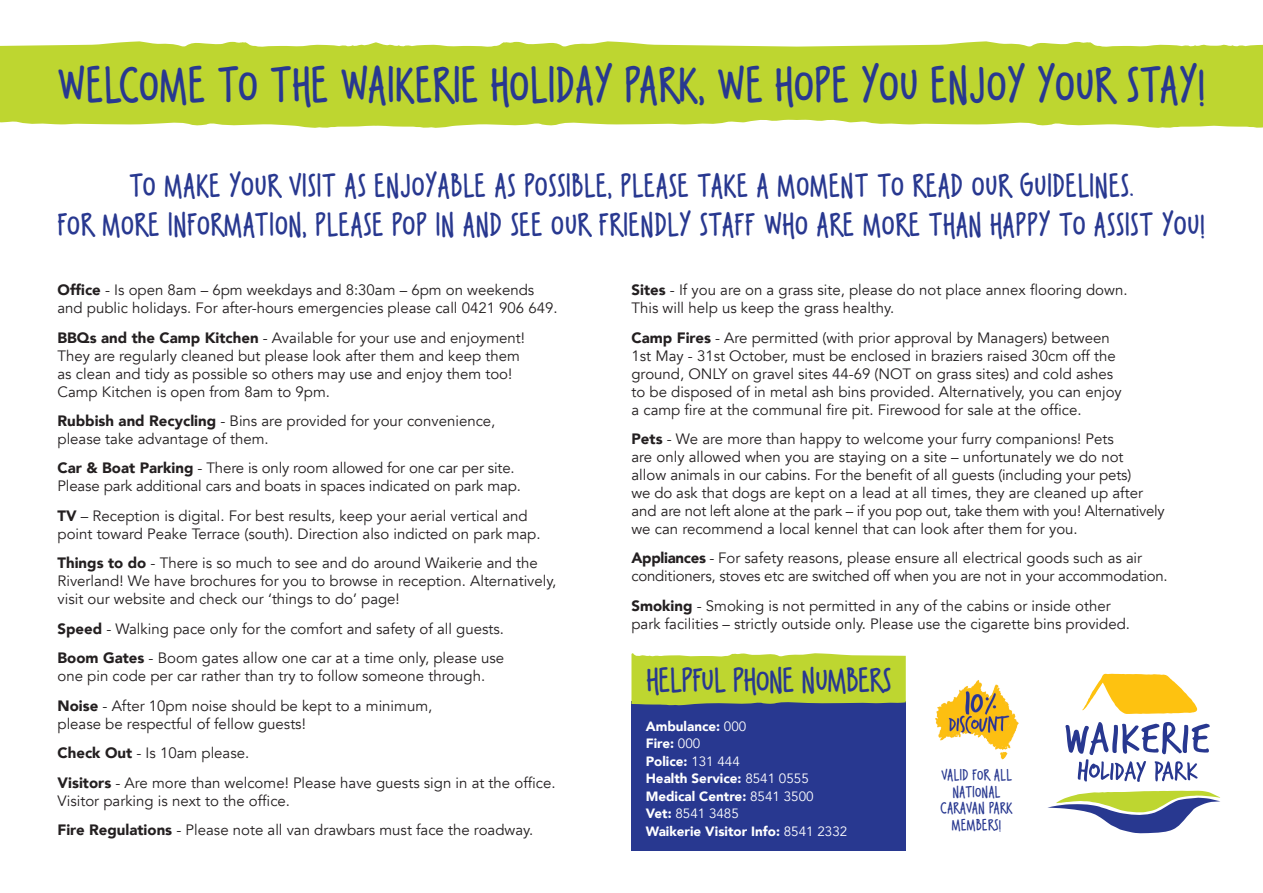
<style>
.page{position:relative;width:1263px;height:893px;background:#fff}
.page>*{position:absolute;margin:0;border:0;box-sizing:border-box;transform-origin:0 0}
.t1{font:700 47.25px "Lango Px";letter-spacing:.02em;color:#283890}
.t2{font:700 31.95px "Lango Px";color:#283890}
.t3{font:700 30.75px/38.4px "Lango Px";letter-spacing:.03em;color:#283890;text-align:center}
.t4{font:15px/18px "Avenir";color:#231f20}
.t5{font:700 15px/16.5px "Lango Px";letter-spacing:.03em;color:#283890;text-align:center}
.t6{font:900 13.5px/17.5px "Avenir";color:#fff}
.s1{font-weight:900}
.s2{font-weight:400}
</style>
<div class="page">
<svg style="left:0;top:41px;width:1263px;height:87px;fill:#bed630"></svg>
<div style="left:631px;top:701px;width:275px;height:149px;background:#283890"></div>
<svg style="left:631px;top:653px;width:275px;height:53px"></svg>
<svg style="left:1065px;top:722px;width:145px;height:60px"></svg>
<svg style="left:1082px;top:673px;width:115px;height:41px"></svg>
<svg style="left:1047px;top:791px;width:173px;height:43px"></svg>
<img style="left:935px;top:680px;width:84px;height:80px">
<h1 class="t1" style="left:58px;top:51px;width:1149px">WELCOME TO THE WAIKERIE HOLIDAY PARK, WE HOPE YOU ENJOY YOUR STAY!</h1>
<h3 class="t3" style="left:58px;top:168px;width:1149px">TO MAKE YOUR VISIT AS ENJOYABLE AS POSSIBLE, PLEASE TAKE A MOMENT TO READ OUR GUIDELINES.<br>FOR MORE INFORMATION, PLEASE POP IN AND SEE OUR FRIENDLY STAFF WHO ARE MORE THAN HAPPY TO ASSIST YOU!</h3>
<p class="t4" style="left:58px;top:281px;width:502px"><span class="s1">Office</span> - Is open 8am – 6pm weekdays and 8:30am – 6pm on weekends and public holidays. For after-hours emergencies please call 0421 906 649.</p>
<p class="t4" style="left:58px;top:329px;width:469px"><span class="s1">BBQs and the Camp Kitchen</span> - Available for your use and enjoyment!<br>They are regularly cleaned but please look after them and keep them as clean and tidy as possible so others may use and enjoy them too!<br>Camp Kitchen is open from 8am to 9pm.</p>
<p class="t4" style="left:58px;top:412px;width:439px"><span class="s1">Rubbish and Recycling</span> - Bins are provided for your convenience, please take advantage of them.</p>
<p class="t4" style="left:58px;top:460px;width:465px"><span class="s1">Car &amp; Boat Parking</span> - There is only room allowed for one car per site.<br>Please park additional cars and boats in spaces indicated on park map.</p>
<p class="t4" style="left:58px;top:507px;width:485px"><span class="s1">TV</span> – Reception is digital. For best results, keep your aerial vertical and point toward Peake Terrace (south). Direction also indicted on park map.</p>
<p class="t4" style="left:58px;top:554px;width:500px"><span class="s1">Things to do</span> - There is so much to see and do around Waikerie and the<br>Riverland! We have brochures for you to browse in reception. Alternatively, visit our website and check our ‘things to do’ page!</p>
<p class="t4" style="left:58px;top:614px;width:448px;line-height:29.4px"><span class="s1">Speed</span> - Walking pace only for the comfort and safety of all guests.<br><span class="s1">Boom Gates</span> - Boom gates allow one car at a time only, please use</p>
<p class="t4" style="left:58px;top:662px;width:429px;line-height:29.4px">one pin code per car rather than try to follow someone through.<br><span class="s1">Noise</span> - After 10pm noise should be kept to a minimum,</p>
<p class="t4" style="left:58px;top:709px;width:500px;line-height:29.4px">please be respectful of fellow guests!<br><span class="s1">Check Out</span> - Is 10am please.<br><span class="s1">Visitors</span> - Are more than welcome! Please have guests sign in at the office.</p>
<p class="t4" style="left:58px;top:786px;width:477px;line-height:29.4px">Visitor parking is next to the office.<br><span class="s1">Fire Regulations</span> - Please note all van drawbars must face the roadway.</p>
<p class="t4" style="left:631px;top:281px;width:498px"><span class="s1">Sites</span> - If you are on a grass site, please do not place annex flooring down.<br>This will help us keep the grass healthy.</p>
<p class="t4" style="left:631px;top:329px;width:492px"><span class="s1">Camp Fires</span> - Are permitted (with prior approval by Managers) between 1st May - 31st October, must be enclosed in braziers raised 30cm off the ground, ONLY on gravel sites 44-69 (NOT on grass sites) and cold ashes to be disposed of in metal ash bins provided. Alternatively, you can enjoy a camp fire at the communal fire pit. Firewood for sale at the office.</p>
<p class="t4" style="left:631px;top:430px;width:535px"><span class="s1">Pets</span> - We are more than happy to welcome your furry companions! Pets<br>are only allowed when you are staying on a site – unfortunately we do not<br>allow animals in our cabins. For the benefit of all guests (including your pets)<br>we do ask that dogs are kept on a lead at all times, they are cleaned up after and are not left alone at the park – if you pop out, take them with you! Alternatively we can recommend a local kennel that can look after them for you.</p>
<p class="t4" style="left:631px;top:550px;width:538px"><span class="s1">Appliances</span> - For safety reasons, please ensure all electrical goods such as air conditioners, stoves etc are switched off when you are not in your accommodation.</p>
<p class="t4" style="left:631px;top:597px;width:500px"><span class="s1">Smoking</span> - Smoking is not permitted in any of the cabins or inside other park facilities – strictly outside only. Please use the cigarette bins provided.</p>
<h2 class="t2" style="left:647px;top:657px;width:246px">HELPFUL PHONE NUMBERS</h2>
<p class="t6" style="left:646px;top:717px;width:203px">Ambulance: <span class="s2">000<br></span>Fire: <span class="s2">000<br></span>Police: <span class="s2">131 444<br></span>Health Service: <span class="s2">8541 0555<br></span>Medical Centre: <span class="s2">8541 3500<br></span>Vet: <span class="s2">8541 3485<br></span>Waikerie Visitor Info: <span class="s2">8541 2332</span></p>
<p class="t5" style="left:940px;top:767px;width:74px">VALID FOR ALL<br>NATIONAL<br>CARAVAN PARK<br>MEMBERS!</p>
</div>
